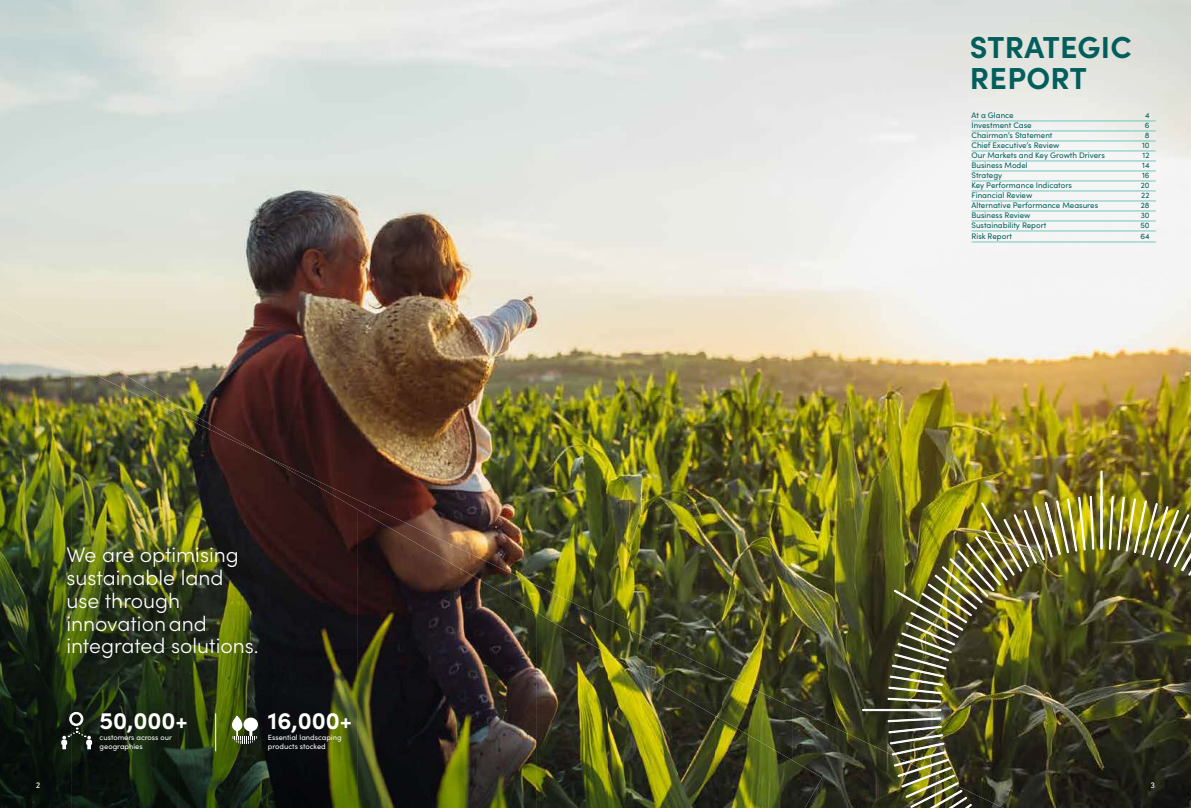
<style>
.page{position:relative;width:1191px;height:808px;background:#fff}
.page>*{position:absolute;margin:0;border:0;box-sizing:border-box;transform-origin:0 0}
.t1{font:700 30.4px/31px "Sofia Pro";letter-spacing:.01em;color:#005f5c}
.t2{font:700 23.9px "Sofia Pro";color:#fff}
.t3{font:300 21.2px/22.7px "Sofia Pro";color:#fff}
.t4{font:8px "Sofia Pro";color:#005f5c}
.t5{font:500 8px "Kohinoor Bangla";color:#fff}
.t6{font:7.5px/8.8px "Sofia Pro";color:#fff}
</style>
<div class="page">
<img style="left:0;top:0;width:1191px;height:808px">
<img style="left:0;top:303px;width:264px;height:146px">
<img style="left:358px;top:472px;width:12px;height:37px">
<img style="left:286px;top:455px;width:13px;height:13px">
<img style="left:369px;top:506px;width:71px;height:44px">
<img style="left:440px;top:539px;width:71px;height:32px">
<img style="left:536px;top:573px;width:45px;height:39px">
<img style="left:580px;top:606px;width:71px;height:61px">
<img style="left:651px;top:640px;width:71px;height:62px">
<img style="left:721px;top:673px;width:71px;height:84px">
<img style="left:644px;top:667px;width:7px;height:7px">
<img style="left:792px;top:707px;width:71px;height:101px">
<img style="left:715px;top:702px;width:7px;height:14px">
<img style="left:862px;top:741px;width:25px;height:67px">
<img style="left:972px;top:774px;width:31px;height:34px">
<img style="left:0;top:329px;width:72px;height:479px">
<img style="left:71px;top:363px;width:108px;height:445px">
<img style="left:178px;top:415px;width:72px;height:393px">
<img style="left:250px;top:449px;width:36px;height:359px">
<img style="left:286px;top:468px;width:72px;height:340px">
<img style="left:357px;top:509px;width:72px;height:299px">
<img style="left:429px;top:550px;width:36px;height:258px">
<img style="left:464px;top:571px;width:72px;height:237px">
<img style="left:536px;top:612px;width:72px;height:196px">
<img style="left:608px;top:654px;width:36px;height:154px">
<img style="left:643px;top:674px;width:72px;height:134px">
<img style="left:715px;top:716px;width:72px;height:92px">
<img style="left:786px;top:757px;width:36px;height:51px">
<hr style="left:971px;top:121px;width:184px;height:1px;background:#76c5bf">
<hr style="left:971px;top:131px;width:184px;height:1px;background:#76c5bf">
<hr style="left:971px;top:141px;width:184px;height:1px;background:#76c5bf">
<hr style="left:971px;top:151px;width:184px;height:1px;background:#76c5bf">
<hr style="left:971px;top:161px;width:184px;height:1px;background:#76c5bf">
<hr style="left:971px;top:171px;width:184px;height:1px;background:#76c5bf">
<hr style="left:971px;top:181px;width:184px;height:1px;background:#76c5bf">
<hr style="left:971px;top:191px;width:184px;height:1px;background:#76c5bf">
<hr style="left:971px;top:201px;width:184px;height:1px;background:#76c5bf">
<hr style="left:971px;top:211px;width:184px;height:1px;background:#76c5bf">
<hr style="left:971px;top:221px;width:184px;height:1px;background:#76c5bf">
<hr style="left:971px;top:231px;width:184px;height:1px;background:#76c5bf">
<hr style="left:971px;top:242px;width:184px;height:1px;background:#76c5bf">
<hr style="left:215px;top:713px;width:1px;height:38px;background:#fff">
<div style="left:243px;top:717px;width:15px;height:14px;border:1px solid #fff;border-radius:50%"></div>
<svg style="left:227px;top:714px;width:30px;height:30px"></svg>
<svg style="left:61px;top:711px;width:31px;height:38px"></svg>
<div style="left:862px;top:709px;width:79px;height:2px;border:1px solid #fff"></div>
<img style="left:887px;top:717px;width:85px;height:91px">
<img style="left:887px;top:455px;width:304px;height:248px">
<h3 class="t3" style="left:66px;top:542px;width:194px">We are optimising sustainable land use through innovationand integrated solutions.</h3>
<h2 class="t2" style="left:100px;top:702px;width:90px">50,000+</h2>
<p class="t6" style="left:100px;top:732px;width:74px">customers across our geographies</p>
<h2 class="t2" style="left:268px;top:702px;width:86px">16,000+</h2>
<p class="t6" style="left:268px;top:732px;width:75px">Essential landscaping products stocked</p>
<h1 class="t1" style="left:970px;top:29px;width:163px">STRATEGIC<br>REPORT</h1>
<p class="t4" style="left:971px;top:109px;width:44px">At a Glance</p>
<p class="t4" style="left:1145px;top:109px;width:6px">4</p>
<p class="t4" style="left:971px;top:119px;width:62px">Investment Case</p>
<p class="t4" style="left:1144px;top:119px;width:6px">6</p>
<p class="t4" style="left:971px;top:129px;width:82px">Chairman’s Statement</p>
<p class="t4" style="left:1144px;top:129px;width:6px">8</p>
<p class="t4" style="left:971px;top:139px;width:89px">Chief Executive’s Review</p>
<p class="t4" style="left:1142px;top:139px;width:9px">10</p>
<p class="t4" style="left:971px;top:149px;width:135px">Our Markets and Key Growth Drivers</p>
<p class="t4" style="left:1142px;top:149px;width:8px">12</p>
<p class="t4" style="left:971px;top:159px;width:58px">Business Model</p>
<p class="t4" style="left:1142px;top:159px;width:9px">14</p>
<p class="t4" style="left:971px;top:169px;width:32px">Strategy</p>
<p class="t4" style="left:1142px;top:169px;width:9px">16</p>
<p class="t4" style="left:971px;top:179px;width:102px">Key Performance Indicators</p>
<p class="t4" style="left:1140px;top:179px;width:10px">20</p>
<p class="t4" style="left:971px;top:189px;width:62px">Financial Review</p>
<p class="t4" style="left:1141px;top:189px;width:10px">22</p>
<p class="t4" style="left:971px;top:199px;width:128px">Alternative Performance Measures</p>
<p class="t4" style="left:1140px;top:199px;width:10px">28</p>
<p class="t4" style="left:971px;top:209px;width:60px">Business Review</p>
<p class="t4" style="left:1140px;top:209px;width:10px">30</p>
<p class="t4" style="left:971px;top:219px;width:76px">Sustainability Report</p>
<p class="t4" style="left:1140px;top:219px;width:11px">50</p>
<p class="t4" style="left:971px;top:230px;width:42px">Risk Report</p>
<p class="t4" style="left:1140px;top:230px;width:11px">64</p>
<p class="t5" style="left:36px;top:779px;width:6px">2</p>
<p class="t5" style="left:1150px;top:779px;width:6px">3</p>
</div>
